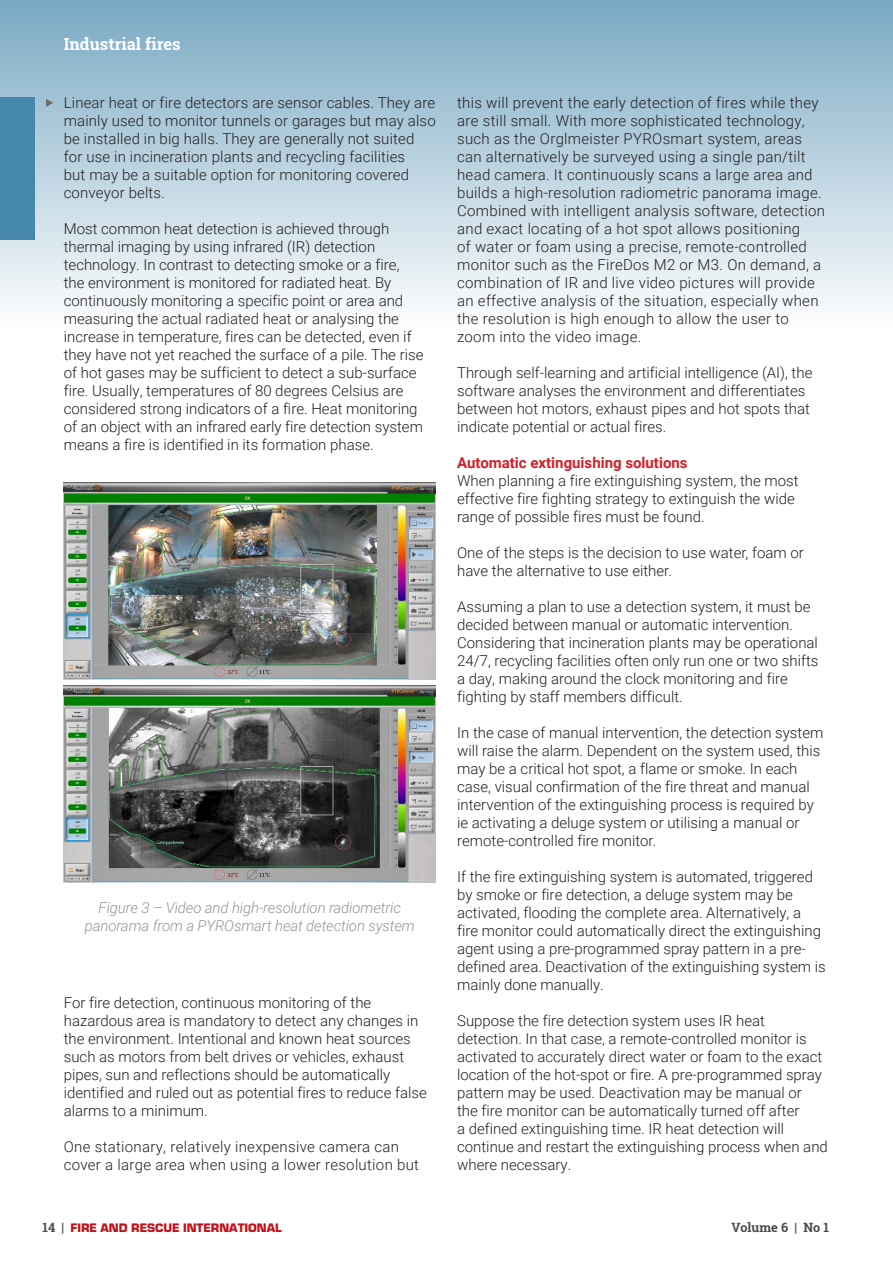
<style>
.page{position:relative;width:893px;height:1263px;background:#fff}
.page>*{position:absolute;margin:0;border:0;box-sizing:border-box;transform-origin:0 0}
.t1{font:700 16.5px "Roboto Slab";color:#fff}
.Bullets{font:300 15px/18px "Roboto";color:#231f20}
.Bullets-2{font:300 15px/18px "Roboto";letter-spacing:.02em;color:#231f20}
.Captions{font:italic 300 15px "Roboto";letter-spacing:-.01em;color:#939598}
.Bullets-3{font:700 15px "Roboto";color:#d02029}
.t2{font:900 12.75px "Eurostile";color:#c4121a}
.t3{font:700 12.75px "Roboto Slab";color:#4b4c4d}
.s1{font-family:"Roboto Slab";font-weight:700;color:#4b4c4d}
</style>
<div class="page">
<div style="left:0;top:0;width:893px;height:329px;background:linear-gradient(to bottom,#79a9c3,#fdfefe)"></div>
<img style="left:64px;top:482px;width:372px;height:198px">
<img style="left:64px;top:685px;width:372px;height:198px">
<svg style="left:46px;top:99px;width:7px;height:8px"></svg>
<div style="left:0;top:98px;width:34px;height:142px;background:#4688ac"></div>
<p class="t1" style="left:64px;top:33px;width:119px">Industrial fires</p>
<p class="Bullets" style="left:64px;top:93px;width:373px">Linear heat or fire detectors are sensor cables. They are mainly used to monitor tunnels or garages but may also be installed in big halls. They are generally not suited for use in incineration plants and recycling facilities<br>but may be a suitable option for monitoring covered conveyor belts.</p>
<p class="Bullets" style="left:64px;top:219px;width:361px">Most common heat detection is achieved through thermal imaging by using infrared (IR) detection technology. In contrast to detecting smoke or a fire, the environment is monitored for radiated heat. By continuously monitoring a specific point or area and measuring the actual radiated heat or analysing the increase in temperature, fires can be detected, even if they have not yet reached the surface of a pile. The rise of hot gases may be sufficient to detect a sub-surface fire. Usually, temperatures of 80 degrees Celsius are considered strong indicators of a fire. Heat monitoring of an object with an infrared early fire detection system means a fire is identified in its formation phase.</p>
<p class="Captions" style="left:99px;top:897px;width:304px">Figure 3 – Video and high-resolution radiometric</p>
<p class="Captions" style="left:85px;top:915px;width:332px">panorama from a PYROsmart heat detection system</p>
<p class="Bullets" style="left:64px;top:993px;width:364px">For fire detection, continuous monitoring of the hazardous area is mandatory to detect any changes in the environment. Intentional and known heat sources such as motors from belt drives or vehicles, exhaust pipes, sun and reflections should be automatically identified and ruled out as potential fires to reduce false alarms to a minimum.</p>
<p class="Bullets-2" style="left:64px;top:1137px;width:357px">One stationary, relatively inexpensive camera can cover a large area when using a lower resolution but</p>
<p class="Bullets-2" style="left:457px;top:93px;width:369px">this will prevent the early detection of fires while they are still small. With more sophisticated technology, such as the Orglmeister PYROsmart system, areas can alternatively be surveyed using a single pan/tilt head camera. It continuously scans a large area and builds a high-resolution radiometric panorama image.<br>Combined with intelligent analysis software, detection and exact locating of a hot spot allows positioning<br>of water or foam using a precise, remote-controlled monitor such as the FireDos M2 or M3. On demand, a combination of IR and live video pictures will provide an effective analysis of the situation, especially when the resolution is high enough to allow the user to zoom into the video image.</p>
<p class="Bullets" style="left:457px;top:363px;width:357px">Through self-learning and artificial intelligence (AI), the software analyses the environment and differentiates between hot motors, exhaust pipes and hot spots that indicate potential or actual fires.</p>
<p class="Bullets-3" style="left:457px;top:452px;width:232px">Automatic extinguishing solutions</p>
<p class="Bullets" style="left:457px;top:471px;width:343px">When planning a fire extinguishing system, the most effective fire fighting strategy to extinguish the wide range of possible fires must be found.</p>
<p class="Bullets" style="left:457px;top:543px;width:348px">One of the steps is the decision to use water, foam or have the alternative to use either.</p>
<p class="Bullets" style="left:457px;top:597px;width:363px">Assuming a plan to use a detection system, it must be decided between manual or automatic intervention.<br>Considering that incineration plants may be operational 24/7, recycling facilities often only run one or two shifts a day, making around the clock monitoring and fire fighting by staff members difficult.</p>
<p class="Bullets" style="left:457px;top:723px;width:368px">In the case of manual intervention, the detection system will raise the alarm. Dependent on the system used, this may be a critical hot spot, a flame or smoke. In each case, visual confirmation of the fire threat and manual intervention of the extinguishing process is required by ie activating a deluge system or utilising a manual or remote-controlled fire monitor.</p>
<p class="Bullets" style="left:457px;top:867px;width:370px">If the fire extinguishing system is automated, triggered by smoke or fire detection, a deluge system may be activated, flooding the complete area. Alternatively, a fire monitor could automatically direct the extinguishing agent using a pre-programmed spray pattern in a pre&shy;defined area. Deactivation of the extinguishing system is mainly done manually.</p>
<p class="Bullets" style="left:457px;top:1011px;width:372px">Suppose the fire detection system uses IR heat detection. In that case, a remote-controlled monitor is activated to accurately direct water or foam to the exact location of the hot-spot or fire. A pre-programmed spray pattern may be used. Deactivation may be manual or<br>the fire monitor can be automatically turned off after<br>a defined extinguishing time. IR heat detection will continue and restart the extinguishing process when and where necessary.</p>
<p class="t2" style="left:43px;top:1220px;width:241px"><span class="s1">14 |</span> FIRE AND RESCUE INTERNATIONAL</p>
<p class="t3" style="left:731px;top:1218px;width:99px">Volume 6 | No 1</p>
</div>
